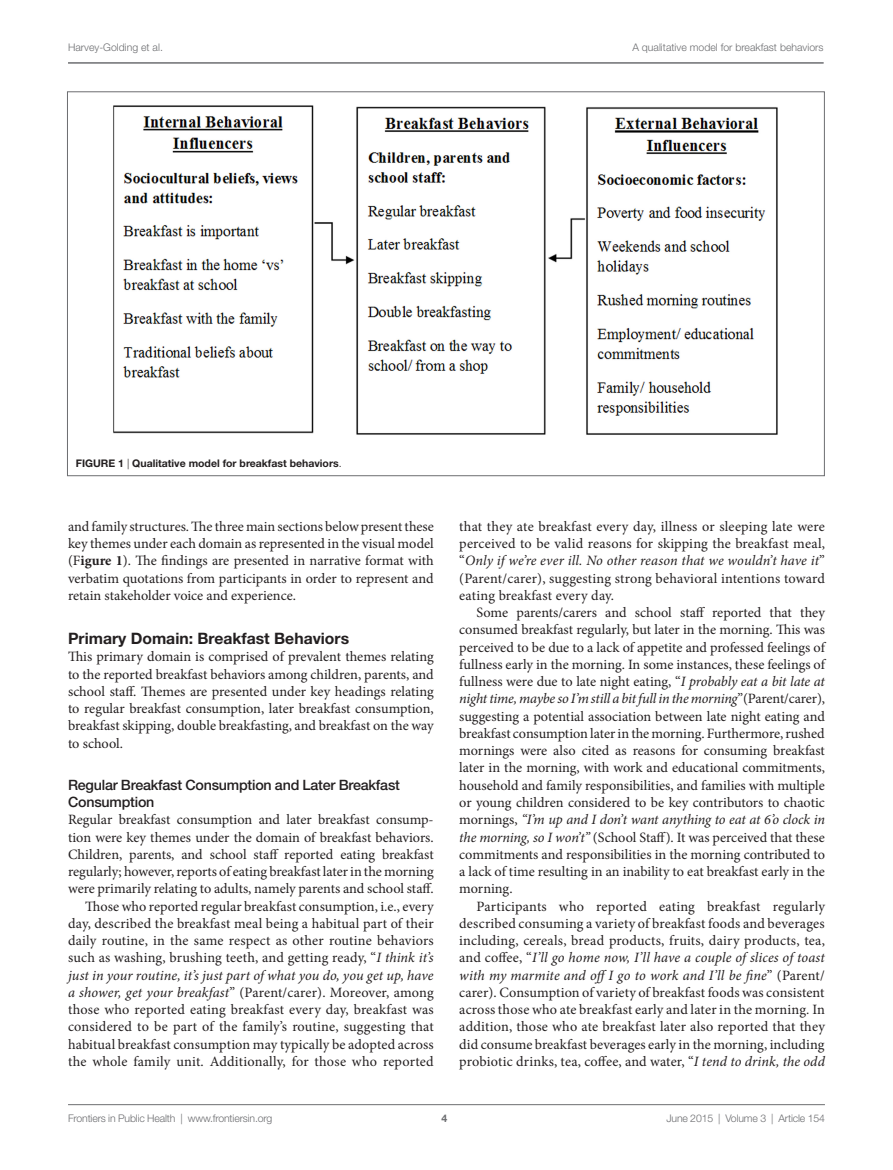
<style>
.page{position:relative;width:893px;height:1170px;background:#fff}
.page>*{position:absolute;margin:0;border:0;box-sizing:border-box;transform-origin:0 0}
.t1{font:700 15.75px "Helvetica Neue LT Std";color:#231f20}
.t2{font:14.25px/17.2px "Minion Pro";letter-spacing:.005em;color:#231f20;text-align:justify}
.t3{font:500 14.25px/17.2px "Helvetica Neue LT Std";letter-spacing:-.015em;color:#231f20}
.t4{font:300 10.5px "Helvetica Neue LT Std";letter-spacing:-.015em;color:#6c6d70}
.t5{font:700 10.5px "Helvetica Neue LT Std";color:#231f20}
.t6{font:700 10.5px "Helvetica Neue LT Std";color:#6c6d70}
.s1{font-weight:300}
.s2{font-weight:700}
.s3{font-style:italic}
</style>
<div class="page">
<hr style="left:68px;top:1104px;width:757px;height:1px;background:#6c6d70">
<hr style="left:68px;top:63px;width:756px;height:1px;background:#6c6d70">
<img style="left:113px;top:105px;width:665px;height:330px">
<p class="t4" style="left:68px;top:41px;width:96px">Harvey-Golding et al.</p>
<p class="t4" style="left:632px;top:41px;width:193px">A qualitative model for breakfast behaviors</p>
<p class="t5" style="left:76px;top:456px;width:267px">Figure 1 <span class="s1">|</span> Qualitative model for breakfast behaviors<span class="s1">.</span></p>
<p class="t2" style="left:68px;top:517px;width:367px">and family structures. The three main sections below present these key themes under each domain as represented in the visual model (F<span class="s2">igure 1</span>). The findings are presented in narrative format with verbatim quotations from participants in order to represent and retain stakeholder voice and experience.</p>
<p class="t1" style="left:68px;top:628px;width:283px">Primary Domain: Breakfast Behaviors</p>
<p class="t2" style="left:68px;top:648px;width:367px">This primary domain is comprised of prevalent themes relating to the reported breakfast behaviors among children, parents, and school staff. Themes are presented under key headings relating to regular breakfast consumption, later breakfast consumption, breakfast skipping, double breakfasting, and breakfast on the way to school.</p>
<p class="t3" style="left:68px;top:775px;width:333px">Regular Breakfast Consumption and Later Breakfast<br>Consumption</p>
<p class="t2" style="left:68px;top:811px;width:367px;text-align:right">Regular breakfast consumption and later breakfast consump&shy;tion were key themes under the domain of breakfast behaviors.<br>Children, parents, and school staff reported eating breakfast regularly; however, reports of eating breakfast later in the morning were primarily relating to adults, namely parents and school staff.<br>Those who reported regular breakfast consumption, i.e., every day, described the breakfast meal being a habitual part of their daily routine, in the same respect as other routine behaviors such as washing, brushing teeth, and getting ready, “<span class="s3">I think it’s just in your routine, it’s just part of what you do, you get up, have a shower, get your breakfast</span>” (Parent/carer). Moreover, among those who reported eating breakfast every day, breakfast was considered to be part of the family’s routine, suggesting that habitual breakfast consumption may typically be adopted across the whole family unit. Additionally, for those who reported</p>
<p class="t2" style="left:459px;top:517px;width:367px">that they ate breakfast every day, illness or sleeping late were perceived to be valid reasons for skipping the breakfast meal, “<span class="s3">Only if we’re ever ill. No other reason that we wouldn’t have it</span>” (Parent/carer), suggesting strong behavioral intentions toward eating breakfast every day.</p>
<p class="t2" style="left:459px;top:604px;width:367px;text-indent:17px">Some parents/carers and school staff reported that they consumed breakfast regularly, but later in the morning. This was perceived to be due to a lack of appetite and professed feelings of fullness early in the morning. In some instances, these feelings of fullness were due to late night eating, “<span class="s3">I probably eat a bit late at night time, maybe so I’m still a bit full in the morning</span>”(Parent/carer), suggesting a potential association between late night eating and breakfast consumption later in the morning. Furthermore, rushed mornings were also cited as reasons for consuming breakfast later in the morning, with work and educational commitments, household and family responsibilities, and families with multiple or young children considered to be key contributors to chaotic mornings, <span class="s3">“I’m up and I don’t want anything to eat at 6’o clock in the morning, so I won’t”</span> (School Staff). It was perceived that these commitments and responsibilities in the morning contributed to a lack of time resulting in an inability to eat breakfast early in the morning.</p>
<p class="t2" style="left:459px;top:897px;width:367px;text-indent:17px">Participants who reported eating breakfast regularly described consuming a variety of breakfast foods and beverages including, cereals, bread products, fruits, dairy products, tea, and coffee, “<span class="s3">I’ll go home now, I’ll have a couple of slices of toast with my marmite and off I go to work and I’ll be fine</span>” (Parent/ carer). Consumption of variety of breakfast foods was consistent across those who ate breakfast early and later in the morning<span class="s3">.</span> In addition, those who ate breakfast later also reported that they did consume breakfast beverages early in the morning, including probiotic drinks, tea, coffee, and water, “<span class="s3">I tend to drink, the odd</span></p>
<p class="t4" style="left:68px;top:1111px;width:206px">Frontiers in Public Health | www.frontiersin.org</p>
<p class="t6" style="left:441px;top:1111px;width:7px">4</p>
<p class="t4" style="left:666px;top:1111px;width:160px">June 2015 | Volume 3 | Article 154</p>
</div>
